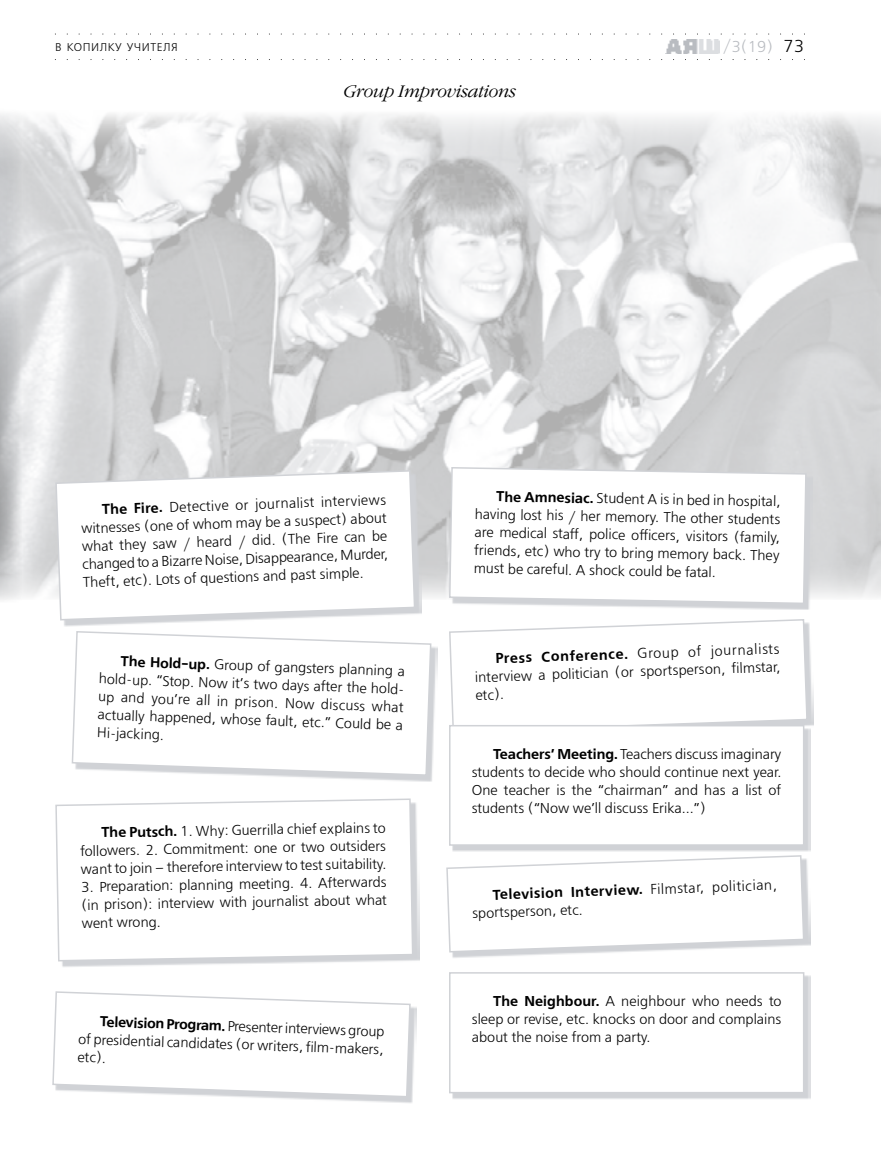
<style>
.page{position:relative;width:881px;height:1170px;background:#fff}
.page>*{position:absolute;margin:0;border:0;box-sizing:border-box;transform-origin:0 0}
.t1{font:italic 300 16.5px "Garamond C";letter-spacing:.005em;color:#000}
.t2{font:15.75px "Free Set Light C";color:#b9bcc1}
.t3{font:14.25px/18px "Free Set Light C";color:#000;text-align:justify}
.t4{font:14.25px "Free Set Demi Bold C";color:#000}
.t5{font:11.25px "Free Set Light C";letter-spacing:.05em;color:#000}
.s1{font-size:17.25px;color:#000}
.s2{font-family:"Free Set Demi Bold C"}
.s3{font-family:"Free Set Light C"}
</style>
<div class="page">
<svg style="left:55px;top:33px;width:738px;height:2px"></svg>
<svg style="left:55px;top:59px;width:738px;height:1px"></svg>
<img style="left:665px;top:40px;width:53px;height:14px">
<img style="left:0;top:114px;width:880px;height:485px">
<svg style="left:64px;top:473px;width:357px;height:153px"></svg>
<svg style="left:54px;top:469px;width:362px;height:152px"></svg>
<svg style="left:273px;top:647px;width:164px;height:135px"></svg>
<svg style="left:71px;top:631px;width:361px;height:145px"></svg>
<svg style="left:452px;top:858px;width:357px;height:100px"></svg>
<svg style="left:446px;top:855px;width:358px;height:98px"></svg>
<svg style="left:279px;top:1007px;width:137px;height:96px"></svg>
<svg style="left:52px;top:991px;width:359px;height:107px"></svg>
<svg style="left:542px;top:469px;width:270px;height:141px"></svg>
<svg style="left:448px;top:466px;width:359px;height:139px"></svg>
<svg style="left:449px;top:619px;width:359px;height:108px"></svg>
<svg style="left:62px;top:802px;width:357px;height:165px"></svg>
<svg style="left:55px;top:798px;width:359px;height:164px"></svg>
<div style="left:451px;top:727px;width:359px;height:124px;background:#d0d2d6"></div>
<div style="left:449px;top:725px;width:354px;height:120px;background:#fff"></div>
<div style="left:449px;top:725px;width:355px;height:120px;border:2px solid #d0d2d6"></div>
<div style="left:451px;top:974px;width:359px;height:125px;background:#d0d2d6"></div>
<div style="left:449px;top:972px;width:354px;height:120px;background:#fff"></div>
<div style="left:449px;top:972px;width:355px;height:121px;border:2px solid #d0d2d6"></div>
<p class="t5" style="left:55px;top:41px;width:124px">В копилку учителя</p>
<p class="t2" style="left:722px;top:38px;width:83px">/3(19) <span class="s1">73</span></p>
<p class="t1" style="left:344px;top:82px;width:173px">Group Improvisations</p>
<p class="t3" style="left:80px;top:502px;width:307px;text-indent:21px;rotate:-2deg"><span class="s2">The Fire.</span> Detective or journalist interviews witnesses (one of whom may be a suspect) about what they saw / heard / did. (The Fire can be changed to a Bizarre Noise, Disappearance, Murder, Theft, etc). Lots of questions and past simple.</p>
<p class="t3" style="left:100px;top:652px;width:315px;text-align:left;text-indent:21px;rotate:2deg"><span class="s2">The Hold-up.</span> Group of gangsters planning a hold-up. “Stop. Now it’s two days after the hold&shy;up and you’re all in prison. Now discuss what actually happened, whose fault, etc.” Could be a Hi-jacking.</p>
<p class="t3" style="left:80px;top:824px;width:307px;text-indent:21px;rotate:-1deg"><span class="s2">The Putsch.</span> 1. Why: Guerrilla chief explains to followers. 2. Commitment: one or two outsiders want to join – therefore interview to test suitability.</p>
<p class="t3" style="left:81px;top:878px;width:307px;rotate:-1deg">3. Preparation: planning meeting. 4. Afterwards (in prison): interview with journalist about what went wrong.</p>
<p class="t3" style="left:79px;top:1012px;width:307px;text-indent:21px;rotate:2deg"><span class="s2">Television Program.</span> Presenter interviews group of presidential candidates (or writers, film-makers, etc).</p>
<p class="t3" style="left:475px;top:487px;width:307px;text-indent:21px;rotate:1deg"><span class="s2">The Amnesiac.</span> Student A is in bed in hospital, having lost his / her memory. The other students are medical staff, police officers, visitors (family, friends, etc) who try to bring memory back. They must be careful. A shock could be fatal.</p>
<p class="t3" style="left:474px;top:651px;width:307px;text-indent:21px;rotate:-2deg"><span class="s2">Press Conference.</span> Group of journalists interview a politician (or sportsperson, filmstar, etc).</p>
<p class="t3" style="left:471px;top:745px;width:311px;text-indent:21px"><span class="s2">Teachers’ Meeting.</span> Teachers discuss imaginary students to decide who should continue next year.<br>One teacher is the “chairman” and has a list of students (“Now we’ll discuss Erika...”)</p>
<p class="t4" style="left:492px;top:886px;width:286px;rotate:-2deg">Television Interview. <span class="s3">Filmstar, politician,</span></p>
<p class="t3" style="left:471px;top:905px;width:112px;rotate:-2deg">sportsperson, etc.</p>
<p class="t3" style="left:471px;top:992px;width:311px;text-indent:21px"><span class="s2">The Neighbour.</span> A neighbour who needs to sleep or revise, etc. knocks on door and complains about the noise from a party.</p>
</div>
